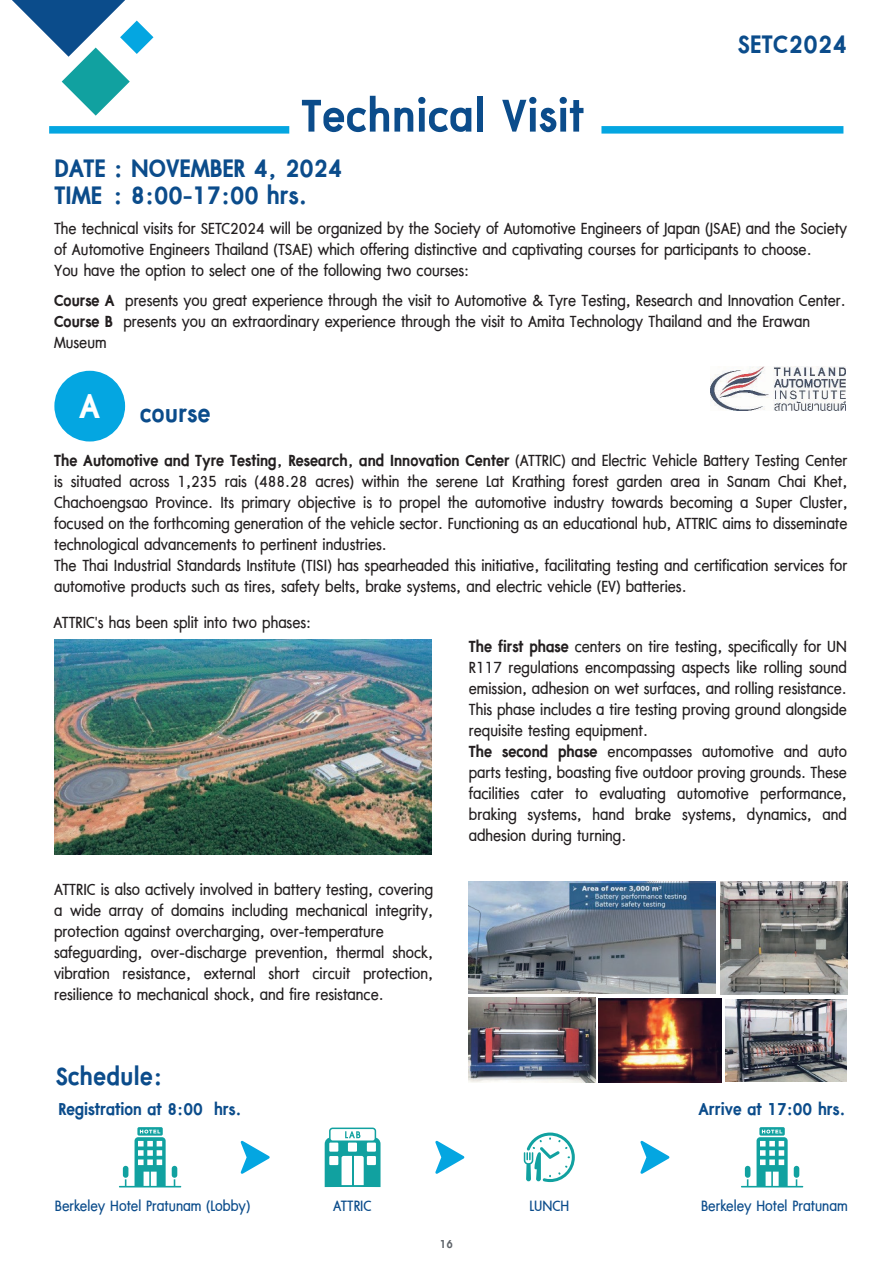
<style>
.page{position:relative;width:894px;height:1263px;background:#fff}
.page>*{position:absolute;margin:0;border:0;box-sizing:border-box;transform-origin:0 0}
.t1{font:700 60px "DB Brand Voice X";letter-spacing:.015em;color:#0b4c8b}
.t2{font:700 33px/27px "DB Brand Voice X";color:#0b4c8b}
.t3{font:700 22.5px "DB Brand Voice X";color:#0b4c8b}
.t4{font:21px/21px "DB Brand Voice X";color:#231f20}
.t5{font:19.5px "DB Brand Voice X";color:#0b4c8b}
.t6{font:700 15px "DB Brand Voice X";color:#5f646a}
.s1{font-weight:700}
.s2{font-size:45px;color:#fff}
</style>
<div class="page">
<svg style="left:12px;top:0;width:141px;height:116px"></svg>
<div style="left:49px;top:126px;width:240px;height:8px;background:#04a6e1"></div>
<div style="left:601px;top:126px;width:242px;height:8px;background:#04a6e1"></div>
<img style="left:710px;top:366px;width:136px;height:45px">
<div style="left:54px;top:371px;width:71px;height:70px;background:#04a6e1;border-radius:50%"></div>
<img style="left:54px;top:639px;width:377px;height:215px">
<img style="left:468px;top:882px;width:248px;height:111px">
<img style="left:720px;top:882px;width:127px;height:112px">
<img style="left:725px;top:999px;width:122px;height:82px">
<img style="left:599px;top:998px;width:122px;height:84px">
<img style="left:468px;top:997px;width:127px;height:85px">
<svg style="left:119px;top:1127px;width:62px;height:60px"></svg>
<div style="left:123px;top:1165px;width:5px;height:12px;background:#11a1a0;border-radius:3px"></div>
<div style="left:172px;top:1165px;width:5px;height:12px;background:#11a1a0;border-radius:3px"></div>
<svg style="left:741px;top:1127px;width:62px;height:60px"></svg>
<div style="left:745px;top:1165px;width:5px;height:12px;background:#11a1a0;border-radius:3px"></div>
<div style="left:794px;top:1165px;width:5px;height:12px;background:#11a1a0;border-radius:3px"></div>
<svg style="left:524px;top:1132px;width:51px;height:50px"></svg>
<svg style="left:241px;top:1140px;width:29px;height:33px"></svg>
<svg style="left:435px;top:1140px;width:29px;height:33px"></svg>
<svg style="left:640px;top:1140px;width:29px;height:33px"></svg>
<svg style="left:325px;top:1127px;width:55px;height:60px"></svg>
<hr style="left:352px;top:1152px;width:1px;height:34px;background:#11a1a0">
<h1 class="t1" style="left:302px;top:86px;width:284px">Technical Visit</h1>
<h2 class="t2" style="left:55px;top:156px;width:289px">DATE : NOVEMBER 4, 2024<br>TIME : 8:00-17:00 hrs.</h2>
<h2 class="t2" style="left:738px;top:33px;width:111px">SETC2024</h2>
<p class="t4" style="left:54px;top:218px;width:795px">The technical visits for SETC2024 will be organized by the Society of Automotive Engineers of Japan (JSAE) and the Society of Automotive Engineers Thailand (TSAE) which offering distinctive and captivating courses for participants to choose.<br>You have the option to select one of the following two courses:</p>
<p class="t4" style="left:54px;top:290px;width:793px"><span class="s1">Course A</span> presents you great experience through the visit to Automotive &amp; Tyre Testing, Research and Innovation Center.<br><span class="s1">Course B</span> presents you an extraordinary experience through the visit to Amita Technology Thailand and the Erawan<br>Museum</p>
<h2 class="t2" style="left:79px;top:401px;width:133px"><span class="s2">A</span> course</h2>
<p class="t4" style="left:54px;top:451px;width:795px"><span class="s1">The Automotive and Tyre Testing, Research, and Innovation Center</span> (ATTRIC) and Electric Vehicle Battery Testing Center is situated across 1,235 rais (488.28 acres) within the serene Lat Krathing forest garden area in Sanam Chai Khet, Chachoengsao Province. Its primary objective is to propel the automotive industry towards becoming a Super Cluster, focused on the forthcoming generation of the vehicle sector. Functioning as an educational hub, ATTRIC aims to disseminate technological advancements to pertinent industries.<br>The Thai Industrial Standards Institute (TISI) has spearheaded this initiative, facilitating testing and certification services for automotive products such as tires, safety belts, brake systems, and electric vehicle (EV) batteries.</p>
<p class="t4" style="left:54px;top:613px;width:259px">ATTRIC's has been split into two phases:</p>
<p class="t4" style="left:54px;top:879px;width:381px">ATTRIC is also actively involved in battery testing, covering a wide array of domains including mechanical integrity, protection against overcharging, over-temperature safeguarding, over-discharge prevention, thermal shock, vibration resistance, external short circuit protection, resilience to mechanical shock, and fire resistance.</p>
<h2 class="t2" style="left:56px;top:1064px;width:108px">Schedule:</h2>
<p class="t3" style="left:58px;top:1097px;width:185px">Registration at 8:00 hrs.</p>
<p class="t4" style="left:469px;top:636px;width:380px"><span class="s1">The first phase</span> centers on tire testing, specifically for UN R117 regulations encompassing aspects like rolling sound emission, adhesion on wet surfaces, and rolling resistance.<br>This phase includes a tire testing proving ground alongside requisite testing equipment.<br><span class="s1">The second phase</span> encompasses automotive and auto parts testing, boasting five outdoor proving grounds. These facilities cater to evaluating automotive performance, braking systems, hand brake systems, dynamics, and adhesion during turning.</p>
<p class="t3" style="left:698px;top:1097px;width:149px">Arrive at 17:00 hrs.</p>
<p class="t5" style="left:55px;top:1196px;width:197px">Berkeley Hotel Pratunam (Lobby)</p>
<p class="t5" style="left:333px;top:1196px;width:40px">ATTRIC</p>
<p class="t5" style="left:529px;top:1196px;width:41px">LUNCH</p>
<p class="t5" style="left:701px;top:1196px;width:148px">Berkeley Hotel Pratunam</p>
<p class="t6" style="left:440px;top:1236px;width:15px">16</p>
</div>
